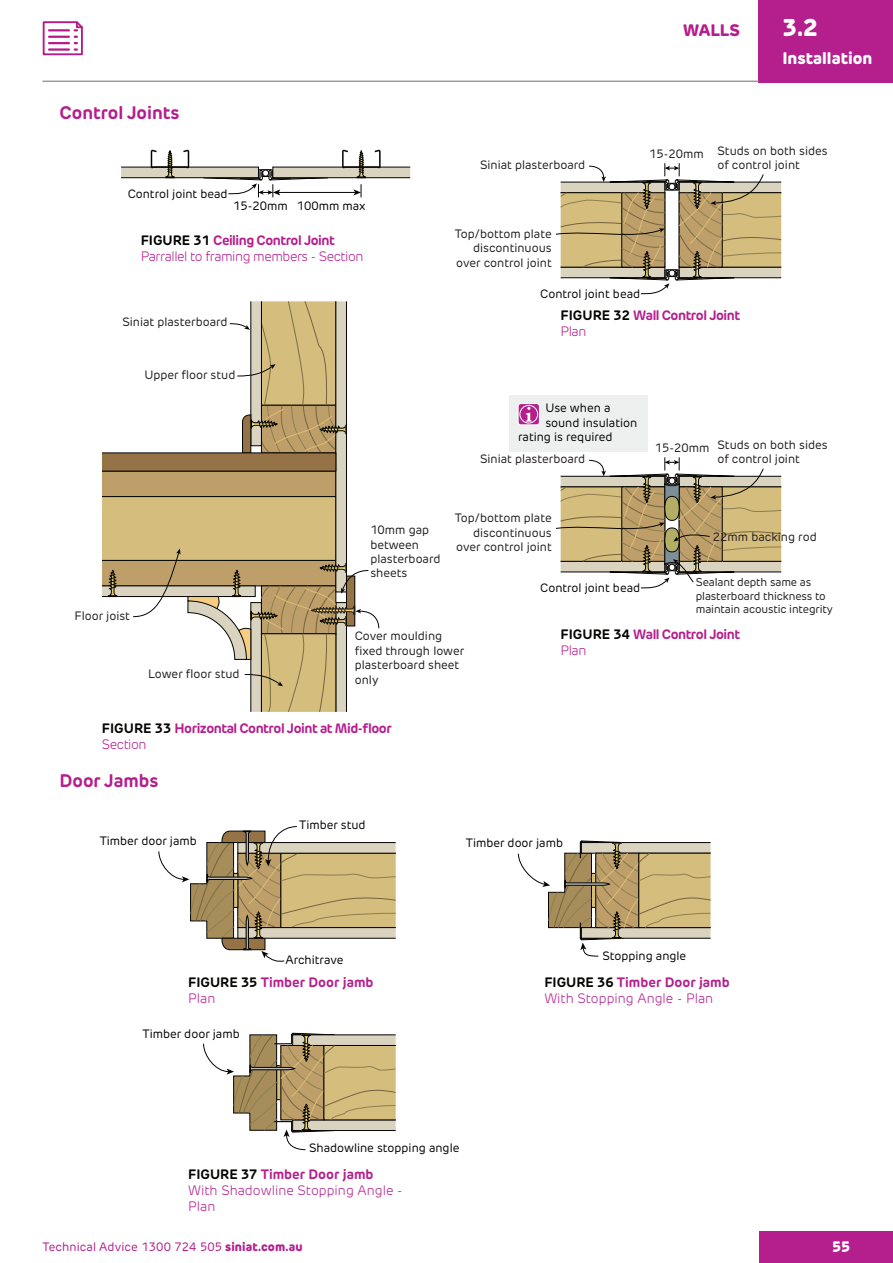
<style>
.page{position:relative;width:893px;height:1263px;background:#fff}
.page>*{position:absolute;margin:0;border:0;box-sizing:border-box;transform-origin:0 0}
.t1{font:800 24px "New Rubrik Edge";color:#fff}
.t2{font:700 18px "New Rubrik Edge";color:#b41e8d}
.t3{font:800 16.5px "New Rubrik Edge";color:#fff}
.t4{font:800 16.5px "New Rubrik Edge";color:#b41e8d}
.t5{font:800 15px "New Rubrik Edge";color:#fff}
.t6{font:700 13.5px/16.2px "New Rubrik Edge";letter-spacing:-.035em;color:#b41e8d}
.t7{font:300 13.5px/16.2px "New Rubrik Edge";color:#b41e8d}
.t8{font:300 13.5px/16.2px "New Rubrik Edge";letter-spacing:-.035em;color:#b41e8d}
.t9{font:700 13.5px/16.2px "New Rubrik Edge";color:#b41e8d}
.t10{font:12px/14.4px "New Rubrik Edge";color:#231f20}
.t11{font:12px "New Rubrik Edge";color:#040503}
.t12{font:12px "New Rubrik Edge";letter-spacing:.01em;color:#b41e8d}
.t13{font:11.25px/13.5px "New Rubrik Edge";letter-spacing:-.01em;color:#231f20}
.s1{font-weight:700;color:#040503}
.s2{font-weight:700}
.s3{color:#040503}
.s4{font-weight:300}
.s5{font-weight:800}
</style>
<div class="page">
<div style="left:759px;top:1232px;width:134px;height:31px;background:#b41e8d"></div>
<div style="left:759px;top:0;width:134px;height:82px;background:#b41e8d"></div>
<hr style="left:43px;top:81px;width:716px;height:1px;background:#9a9b9d">
<svg style="left:43px;top:21px;width:40px;height:34px"></svg>
<div style="left:102px;top:471px;width:234px;height:26px;background:#be9f6a;border:1px solid #040503"></div>
<div style="left:102px;top:560px;width:234px;height:26px;background:#be9f6a"></div>
<div style="left:102px;top:496px;width:234px;height:65px;background:#d4bd7d;border:1px solid #040503"></div>
<div style="left:336px;top:301px;width:11px;height:291px;background:#d9d3bf;border:1px solid #040503"></div>
<div style="left:102px;top:586px;width:153px;height:11px;background:#d9d3bf;border:1px solid #040503"></div>
<div style="left:102px;top:453px;width:234px;height:18px;background:#967347"></div>
<div style="left:121px;top:167px;width:138px;height:11px;background:#d9d3bf"></div>
<div style="left:273px;top:167px;width:137px;height:11px;background:#d9d3bf"></div>
<svg style="left:150px;top:149px;width:40px;height:29px"></svg>
<svg style="left:341px;top:149px;width:40px;height:29px"></svg>
<svg style="left:108px;top:570px;width:9px;height:27px"></svg>
<svg style="left:158px;top:826px;width:238px;height:136px"></svg>
<svg style="left:518px;top:840px;width:193px;height:116px"></svg>
<svg style="left:203px;top:1033px;width:193px;height:117px"></svg>
<svg style="left:188px;top:563px;width:191px;height:149px"></svg>
<svg style="left:133px;top:549px;width:48px;height:68px"></svg>
<svg style="left:229px;top:301px;width:118px;height:153px"></svg>
<hr style="left:278px;top:192px;width:78px;height:1px;background:#040503">
<svg style="left:203px;top:169px;width:125px;height:28px"></svg>
<svg style="left:353px;top:184px;width:9px;height:13px"></svg>
<svg style="left:556px;top:163px;width:226px;height:131px"></svg>
<svg style="left:555px;top:457px;width:227px;height:131px"></svg>
<div style="left:510px;top:395px;width:138px;height:56px;background:#eef0f0"></div>
<svg style="left:518px;top:403px;width:22px;height:22px"></svg>
<div style="left:519px;top:405px;width:19px;height:18px;border:1px solid #fff;border-radius:50%"></div>
<h2 class="t2" style="left:60px;top:102px;width:122px">Control Joints</h2>
<p class="t11" style="left:128px;top:186px;width:101px">Control joint bead</p>
<p class="t11" style="left:233px;top:199px;width:134px">15-20mm 100mm max</p>
<p class="t8" style="left:141px;top:232px;width:224px"><span class="s1">FIGURE 31</span> <span class="s2">Ceiling Control Joint<br></span>Parrallel to framing members - Section</p>
<p class="t10" style="left:122px;top:315px;width:107px">Siniat plasterboard</p>
<p class="t10" style="left:144px;top:368px;width:92px">Upper floor stud</p>
<h3 class="t4" style="left:683px;top:20px;width:58px">WALLS</h3>
<h1 class="t1" style="left:782px;top:12px;width:37px">3.2</h1>
<h3 class="t3" style="left:782px;top:47px;width:91px">Installation</h3>
<p class="t10" style="left:480px;top:157px;width:107px">Siniat plasterboard</p>
<p class="t10" style="left:649px;top:146px;width:56px">15-20mm</p>
<p class="t10" style="left:717px;top:143px;width:112px">Studs on both sides of control joint</p>
<p class="t10" style="left:455px;top:226px;width:98px;text-align:right">Top/bottom plate discontinuous over control joint</p>
<p class="t11" style="left:540px;top:286px;width:101px">Control joint bead</p>
<p class="t6" style="left:561px;top:307px;width:181px"><span class="s3">FIGURE 32</span> Wall Control Joint<br><span class="s4">Plan</span></p>
<p class="t11" style="left:545px;top:401px;width:67px">Use when a</p>
<p class="t11" style="left:545px;top:415px;width:93px">sound insulation</p>
<p class="t11" style="left:518px;top:429px;width:96px">rating is required</p>
<p class="t10" style="left:655px;top:440px;width:56px">15-20mm</p>
<p class="t10" style="left:717px;top:438px;width:112px">Studs on both sides</p>
<p class="t10" style="left:480px;top:452px;width:107px">Siniat plasterboard</p>
<p class="t10" style="left:717px;top:452px;width:84px">of control joint</p>
<p class="t10" style="left:75px;top:608px;width:57px">Floor joist</p>
<p class="t10" style="left:370px;top:523px;width:72px">10mm gap between plasterboard sheets</p>
<p class="t10" style="left:455px;top:511px;width:98px;text-align:right">Top/bottom plate discontinuous over control joint</p>
<p class="t11" style="left:540px;top:580px;width:101px">Control joint bead</p>
<p class="t10" style="left:713px;top:530px;width:105px">22mm backing rod</p>
<p class="t13" style="left:696px;top:575px;width:139px">Sealant depth same as plasterboard thickness to maintain acoustic integrity</p>
<p class="t10" style="left:148px;top:666px;width:93px">Lower floor stud</p>
<p class="t10" style="left:355px;top:629px;width:111px">Cover moulding fixed through lower plasterboard sheet only</p>
<p class="t6" style="left:102px;top:720px;width:291px"><span class="s3">FIGURE 33</span> Horizontal Control Joint at Mid-floor<br><span class="s4">Section</span></p>
<h2 class="t2" style="left:60px;top:769px;width:101px">Door Jambs</h2>
<p class="t11" style="left:299px;top:818px;width:68px">Timber stud</p>
<p class="t6" style="left:561px;top:626px;width:181px"><span class="s3">FIGURE 34</span> Wall Control Joint<br><span class="s4">Plan</span></p>
<p class="t11" style="left:100px;top:834px;width:99px">Timber door jamb</p>
<p class="t11" style="left:466px;top:836px;width:99px">Timber door jamb</p>
<p class="t11" style="left:285px;top:953px;width:60px">Architrave</p>
<p class="t11" style="left:602px;top:948px;width:85px">Stopping angle</p>
<p class="t9" style="left:188px;top:974px;width:187px"><span class="s3">FIGURE 35</span> Timber Door jamb<br><span class="s4">Plan</span></p>
<p class="t7" style="left:544px;top:974px;width:187px"><span class="s1">FIGURE 36</span> <span class="s2">Timber Door jamb<br></span>With Stopping Angle - Plan</p>
<p class="t11" style="left:143px;top:1026px;width:99px">Timber door jamb</p>
<p class="t11" style="left:309px;top:1140px;width:152px">Shadowline stopping angle</p>
<p class="t7" style="left:188px;top:1166px;width:216px"><span class="s1">FIGURE 37</span> <span class="s2">Timber Door jamb<br></span>With Shadowline Stopping Angle -<br>Plan</p>
<p class="t12" style="left:43px;top:1239px;width:262px">Technical Advice 1300 724 505 <span class="s5">siniat.com.au</span></p>
<p class="t5" style="left:832px;top:1237px;width:20px">55</p>
</div>
